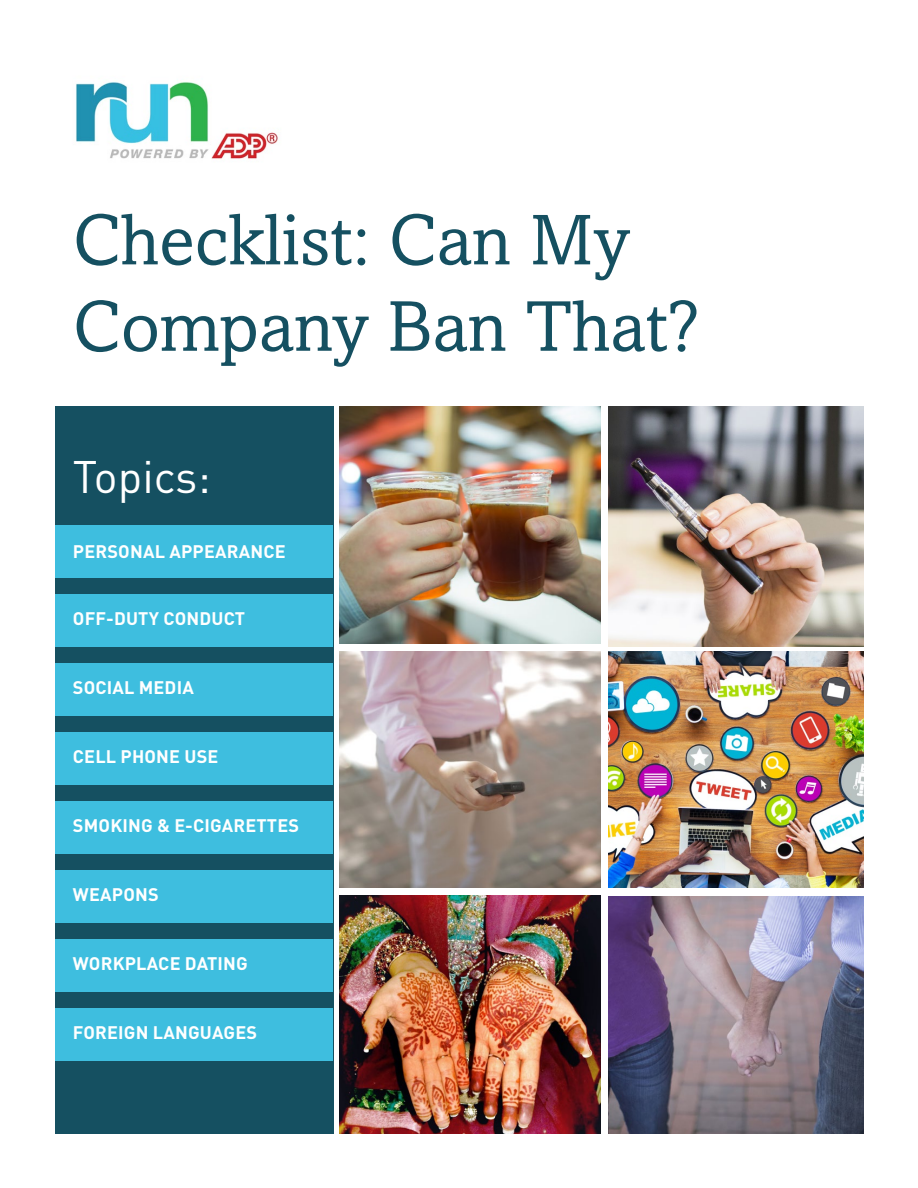
<style>
.page{position:relative;width:918px;height:1188px;background:#fff}
.page>*{position:absolute;margin:0;border:0;box-sizing:border-box;transform-origin:0 0}
.t1{font:72px/86.4px "Amasis MT Std";color:#155061}
.t2{font:45px "DINOT";color:#fff}
.t3{font:700 18px "DINOT";letter-spacing:.01em;color:#fff}
</style>
<div class="page">
<div style="left:55px;top:407px;width:279px;height:727px;background:#155061"></div>
<div style="left:56px;top:525px;width:277px;height:52px;background:#3ebedf"></div>
<div style="left:56px;top:594px;width:277px;height:52px;background:#3ebedf"></div>
<div style="left:56px;top:663px;width:277px;height:52px;background:#3ebedf"></div>
<div style="left:56px;top:732px;width:277px;height:52px;background:#3ebedf"></div>
<div style="left:56px;top:801px;width:277px;height:52px;background:#3ebedf"></div>
<div style="left:56px;top:870px;width:277px;height:52px;background:#3ebedf"></div>
<div style="left:56px;top:939px;width:277px;height:52px;background:#3ebedf"></div>
<div style="left:56px;top:1008px;width:277px;height:52px;background:#3ebedf"></div>
<img style="left:339px;top:651px;width:262px;height:237px">
<img style="left:339px;top:407px;width:262px;height:237px">
<img style="left:609px;top:651px;width:255px;height:237px">
<img style="left:609px;top:896px;width:255px;height:238px">
<img style="left:75px;top:82px;width:203px;height:77px">
<img style="left:609px;top:407px;width:255px;height:239px">
<img style="left:339px;top:895px;width:262px;height:239px">
<p class="t1" style="left:73px;top:197px;width:628px">Checklist: Can My<br>Company Ban That?</p>
<p class="t2" style="left:73px;top:448px;width:139px">Topics:</p>
<p class="t3" style="left:73px;top:540px;width:214px">PERSONAL APPEARANCE</p>
<p class="t3" style="left:73px;top:607px;width:174px">OFF-DUTY CONDUCT</p>
<p class="t3" style="left:73px;top:676px;width:122px">SOCIAL MEDIA</p>
<p class="t3" style="left:73px;top:745px;width:147px">CELL PHONE USE</p>
<p class="t3" style="left:73px;top:814px;width:228px">SMOKING &amp; E-CIGARETTES</p>
<p class="t3" style="left:73px;top:883px;width:87px">WEAPONS</p>
<p class="t3" style="left:73px;top:952px;width:176px">WORKPLACE DATING</p>
<p class="t3" style="left:73px;top:1021px;width:186px">FOREIGN LANGUAGES</p>
</div>
